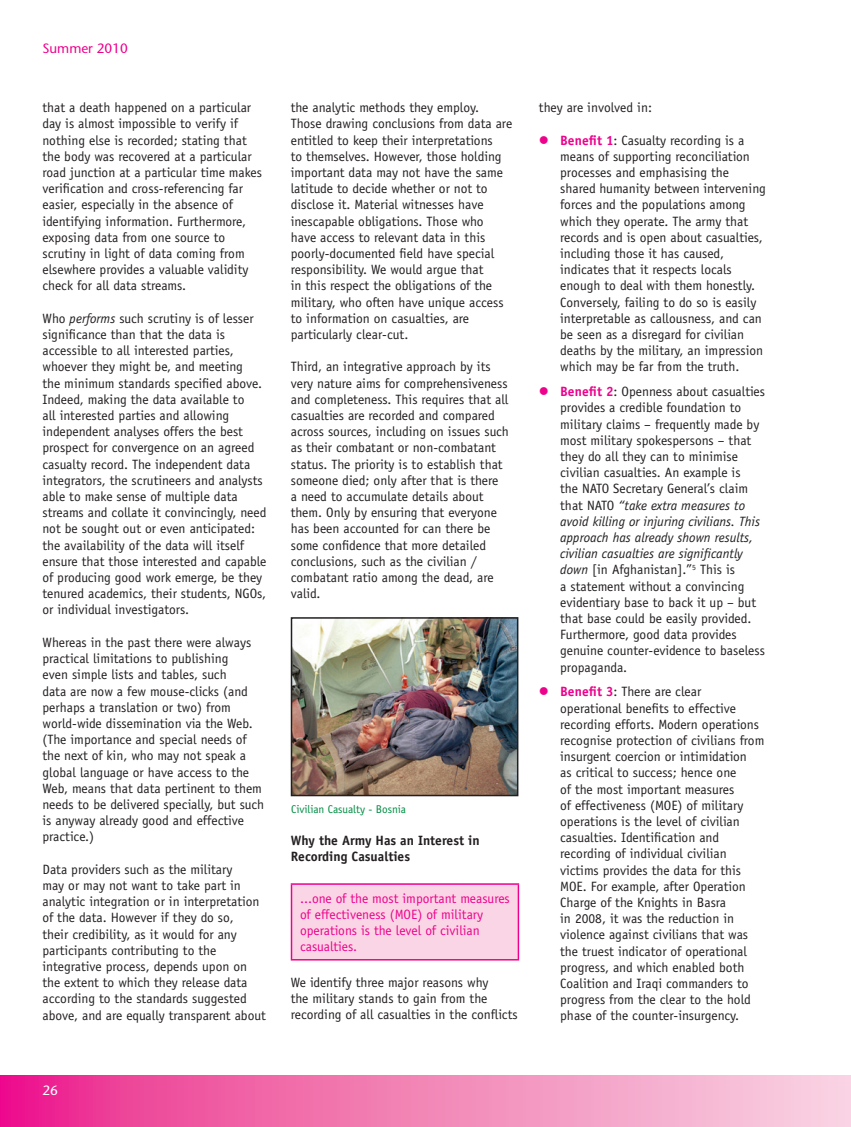
<style>
.page{position:relative;width:851px;height:1127px;background:#fff}
.page>*{position:absolute;margin:0;border:0;box-sizing:border-box;transform-origin:0 0}
.Body{font:13.5px/16.2px "Officina Sans";color:#231f20}
.Tabs{font:13.5px/16.2px "Officina Sans";color:#231f20}
.Pink_box_text{font:13.5px/16.2px "Officina Sans";color:#ed028c}
.Body-2{font:700 13.5px/16.2px "Officina Sans";color:#231f20}
.t1{font:13.5px "Stone Sans";color:#ed028c}
.t2{font:13.5px "Stone Sans";color:#fff}
.Picture_Caption{font:11.25px "Officina Sans";color:#008b43}
.s1{font-style:italic}
.s2{font-weight:700;color:#ed028c}
</style>
<div class="page">
<hr style="left:850px;top:1076px;width:1px;height:51px;background:#fad4e4">
<img style="left:294px;top:620px;width:221px;height:173px">
<div style="left:291px;top:617px;width:227px;height:179px;border:2px solid #231f20"></div>
<div style="left:291px;top:884px;width:227px;height:76px;background:#fad5e5"></div>
<hr style="left:291px;top:883px;width:228px;height:2px;background:#ed028c">
<hr style="left:291px;top:885px;width:1px;height:74px;background:#ed028c">
<hr style="left:517px;top:885px;width:2px;height:74px;background:#ed028c">
<hr style="left:291px;top:959px;width:228px;height:1px;background:#ed028c">
<svg style="left:0;top:1076px;width:850px;height:51px;background:#f27fb6"></svg>
<p class="t1" style="left:43px;top:40px;width:87px">Summer 2010</p>
<p class="Body" style="left:43px;top:100px;width:221px">that a death happened on a particular day is almost impossible to verify if nothing else is recorded; stating that the body was recovered at a particular road junction at a particular time makes verification and cross-referencing far easier, especially in the absence of identifying information. Furthermore, exposing data from one source to scrutiny in light of data coming from elsewhere provides a valuable validity check for all data streams.</p>
<p class="Body" style="left:43px;top:310px;width:225px">Who <span class="s1">performs</span> such scrutiny is of lesser significance than that the data is accessible to all interested parties, whoever they might be, and meeting<br>the minimum standards specified above.<br>Indeed, making the data available to<br>all interested parties and allowing independent analyses offers the best prospect for convergence on an agreed casualty record. The independent data integrators, the scrutineers and analysts able to make sense of multiple data streams and collate it convincingly, need not be sought out or even anticipated: the availability of the data will itself ensure that those interested and capable of producing good work emerge, be they tenured academics, their students, NGOs, or individual investigators.</p>
<p class="Body" style="left:43px;top:634px;width:223px">Whereas in the past there were always practical limitations to publishing<br>even simple lists and tables, such<br>data are now a few mouse-clicks (and perhaps a translation or two) from world-wide dissemination via the Web. (The importance and special needs of the next of kin, who may not speak a global language or have access to the Web, means that data pertinent to them needs to be delivered specially, but such is anyway already good and effective practice.)</p>
<p class="Body" style="left:43px;top:861px;width:225px">Data providers such as the military<br>may or may not want to take part in analytic integration or in interpretation of the data. However if they do so,<br>their credibility, as it would for any participants contributing to the integrative process, depends upon on the extent to which they release data according to the standards suggested above, and are equally transparent about</p>
<p class="t2" style="left:43px;top:1082px;width:17px">26</p>
<p class="Body" style="left:291px;top:100px;width:223px">the analytic methods they employ.<br>Those drawing conclusions from data are entitled to keep their interpretations<br>to themselves. However, those holding important data may not have the same latitude to decide whether or not to disclose it. Material witnesses have inescapable obligations. Those who have access to relevant data in this poorly-documented field have special responsibility. We would argue that<br>in this respect the obligations of the military, who often have unique access to information on casualties, are particularly clear-cut.</p>
<p class="Body" style="left:291px;top:359px;width:220px">Third, an integrative approach by its very nature aims for comprehensiveness and completeness. This requires that all casualties are recorded and compared across sources, including on issues such as their combatant or non-combatant status. The priority is to establish that someone died; only after that is there<br>a need to accumulate details about them. Only by ensuring that everyone has been accounted for can there be some confidence that more detailed conclusions, such as the civilian / combatant ratio among the dead, are valid.</p>
<p class="Picture_Caption" style="left:291px;top:802px;width:116px">Civilian Casualty - Bosnia</p>
<p class="Body-2" style="left:291px;top:832px;width:190px">Why the Army Has an Interest in<br>Recording Casualties</p>
<p class="Pink_box_text" style="left:300px;top:890px;width:211px">...one of the most important measures of effectiveness (MOE) of military operations is the level of civilian casualties.</p>
<p class="Body" style="left:291px;top:974px;width:228px">We identify three major reasons why<br>the military stands to gain from the recording of all casualties in the conflicts</p>
<p class="Body" style="left:539px;top:100px;width:115px">they are involved in:</p>
<p class="Tabs" style="left:560px;top:132px;width:207px"><span class="s2">Benefit 1</span>: Casualty recording is a means of supporting reconciliation processes and emphasising the shared humanity between intervening forces and the populations among which they operate. The army that records and is open about casualties, including those it has caused, indicates that it respects locals enough to deal with them honestly.<br>Conversely, failing to do so is easily interpretable as callousness, and can be seen as a disregard for civilian deaths by the military, an impression which may be far from the truth.</p>
<p class="Tabs" style="left:560px;top:383px;width:206px"><span class="s2">Benefit 2</span>: Openness about casualties provides a credible foundation to military claims – frequently made by most military spokespersons – that they do all they can to minimise civilian casualties. An example is<br>the NATO Secretary General’s claim that NATO <span class="s1">“take extra measures to avoid killing or injuring civilians. This approach has already shown results, civilian casualties are significantly down</span> [in Afghanistan].”<sup>5</sup> This is<br>a statement without a convincing evidentiary base to back it up – but that base could be easily provided.<br>Furthermore, good data provides genuine counter-evidence to baseless propaganda.</p>
<p class="Tabs" style="left:560px;top:684px;width:206px"><span class="s2">Benefit 3</span>: There are clear operational benefits to effective recording efforts. Modern operations recognise protection of civilians from insurgent coercion or intimidation<br>as critical to success; hence one<br>of the most important measures<br>of effectiveness (MOE) of military operations is the level of civilian casualties. Identification and recording of individual civilian victims provides the data for this MOE. For example, after Operation Charge of the Knights in Basra<br>in 2008, it was the reduction in violence against civilians that was the truest indicator of operational progress, and which enabled both Coalition and Iraqi commanders to progress from the clear to the hold phase of the counter-insurgency.</p>
</div>
